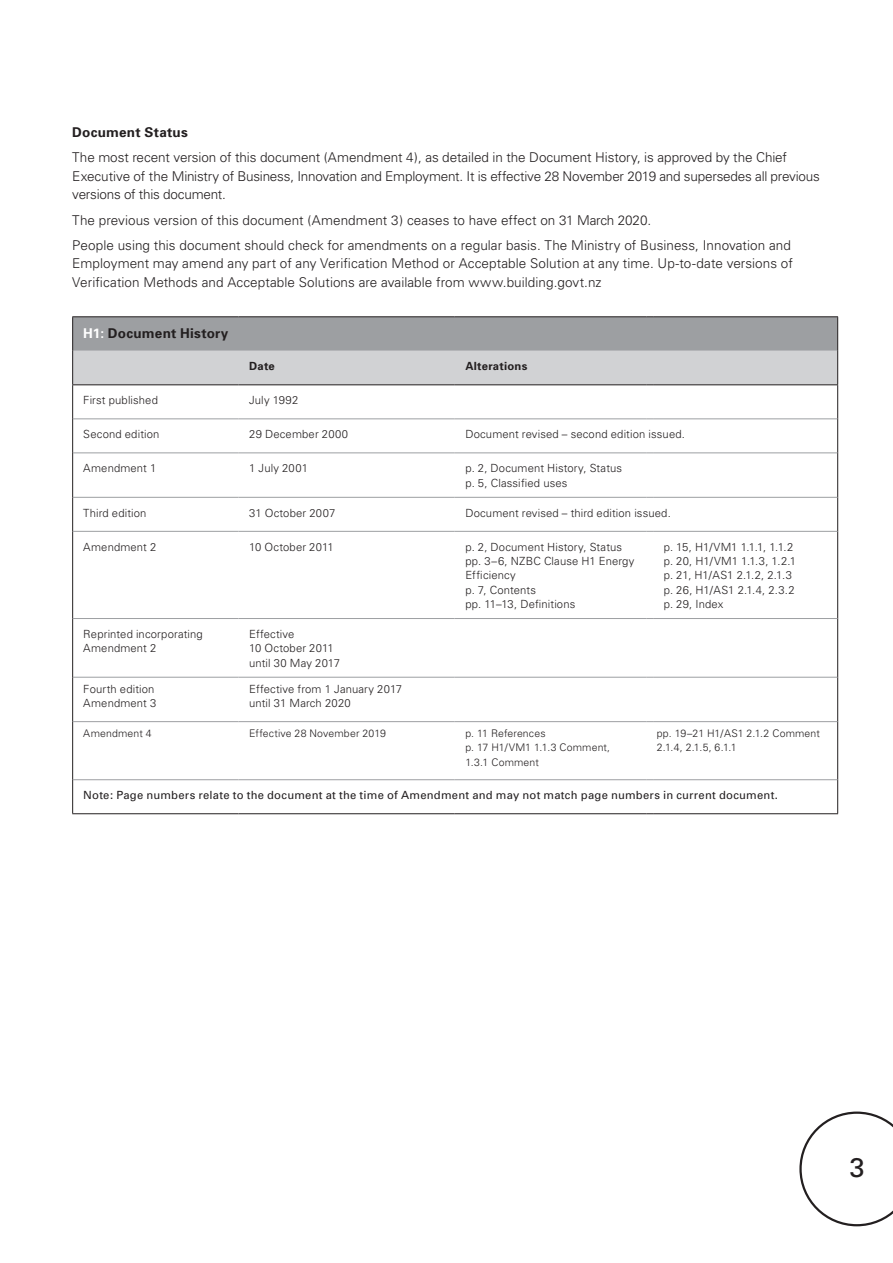
<style>
.page{position:relative;width:893px;height:1263px;background:#fff}
.page>*{position:absolute;margin:0;border:0;box-sizing:border-box;transform-origin:0 0}
.PAGE_NUMBERS{font:27px "Univers";color:#231f20}
.Status_body{font:300 13.5px/18.8px "Univers";color:#231f20}
.Status_table_bold_HE{font:700 13.5px "Univers";letter-spacing:.02em;color:#231f20}
.Status_heading{font:700 13.5px "Univers";letter-spacing:.02em;color:#231f20}
.Status_table_BODY{font:300 11.25px/14.2px "Univers";letter-spacing:.01em;color:#231f20}
.Status_NOTE{font:11.25px "Univers";letter-spacing:.02em;color:#231f20}
.Status_Date___Altera{font:700 11.25px "Univers";letter-spacing:.02em;color:#231f20}
.Status_table_BODY-2{font:300 10.5px/14.2px "Univers";letter-spacing:.015em;color:#231f20}
.s1{color:#fff}
</style>
<div class="page">
<svg style="left:799px;top:1111px;width:94px;height:115px"></svg>
<hr style="left:72px;top:316px;width:166px;height:1px;background:#231f20">
<hr style="left:72px;top:384px;width:166px;height:1px;background:#231f20">
<svg style="left:73px;top:316px;width:765px;height:69px;background:#b4b5b7"></svg>
<hr style="left:653px;top:384px;width:185px;height:1px;background:#231f20">
<hr style="left:72px;top:317px;width:1px;height:34px;background:#231f20">
<hr style="left:72px;top:351px;width:1px;height:33px;background:#231f20">
<hr style="left:72px;top:385px;width:1px;height:34px;background:#231f20">
<hr style="left:72px;top:419px;width:1px;height:34px;background:#231f20">
<hr style="left:72px;top:453px;width:1px;height:44px;background:#231f20">
<hr style="left:72px;top:497px;width:1px;height:34px;background:#231f20">
<hr style="left:72px;top:531px;width:1px;height:87px;background:#231f20">
<hr style="left:72px;top:618px;width:1px;height:59px;background:#231f20">
<hr style="left:72px;top:677px;width:1px;height:45px;background:#231f20">
<hr style="left:72px;top:722px;width:1px;height:58px;background:#231f20">
<hr style="left:837px;top:317px;width:1px;height:34px;background:#231f20">
<hr style="left:837px;top:351px;width:1px;height:33px;background:#231f20">
<hr style="left:837px;top:385px;width:1px;height:34px;background:#231f20">
<hr style="left:837px;top:419px;width:1px;height:34px;background:#231f20">
<hr style="left:837px;top:453px;width:1px;height:44px;background:#231f20">
<hr style="left:837px;top:497px;width:1px;height:34px;background:#231f20">
<hr style="left:837px;top:531px;width:1px;height:87px;background:#231f20">
<hr style="left:837px;top:618px;width:1px;height:59px;background:#231f20">
<hr style="left:837px;top:677px;width:1px;height:45px;background:#231f20">
<hr style="left:837px;top:722px;width:1px;height:58px;background:#231f20">
<hr style="left:72px;top:780px;width:1px;height:33px;background:#231f20">
<hr style="left:837px;top:780px;width:1px;height:33px;background:#231f20">
<hr style="left:72px;top:813px;width:166px;height:1px;background:#231f20">
<hr style="left:238px;top:813px;width:217px;height:1px;background:#231f20">
<hr style="left:455px;top:813px;width:191px;height:1px;background:#231f20">
<hr style="left:653px;top:813px;width:185px;height:1px;background:#231f20">
<hr style="left:73px;top:418px;width:165px;height:1px;background:#9d9fa2">
<hr style="left:238px;top:418px;width:217px;height:1px;background:#9d9fa2">
<hr style="left:455px;top:418px;width:191px;height:1px;background:#9d9fa2">
<hr style="left:653px;top:418px;width:184px;height:1px;background:#9d9fa2">
<hr style="left:73px;top:452px;width:165px;height:1px;background:#9d9fa2">
<hr style="left:238px;top:452px;width:217px;height:1px;background:#9d9fa2">
<hr style="left:455px;top:452px;width:191px;height:1px;background:#9d9fa2">
<hr style="left:653px;top:452px;width:184px;height:1px;background:#9d9fa2">
<hr style="left:73px;top:497px;width:165px;height:1px;background:#9d9fa2">
<hr style="left:238px;top:497px;width:217px;height:1px;background:#9d9fa2">
<hr style="left:455px;top:497px;width:191px;height:1px;background:#9d9fa2">
<hr style="left:653px;top:497px;width:184px;height:1px;background:#9d9fa2">
<hr style="left:73px;top:531px;width:165px;height:1px;background:#9d9fa2">
<hr style="left:238px;top:531px;width:217px;height:1px;background:#9d9fa2">
<hr style="left:455px;top:531px;width:191px;height:1px;background:#9d9fa2">
<hr style="left:653px;top:531px;width:184px;height:1px;background:#9d9fa2">
<hr style="left:73px;top:618px;width:165px;height:1px;background:#9d9fa2">
<hr style="left:238px;top:618px;width:217px;height:1px;background:#9d9fa2">
<hr style="left:455px;top:618px;width:191px;height:1px;background:#9d9fa2">
<hr style="left:653px;top:618px;width:184px;height:1px;background:#9d9fa2">
<hr style="left:73px;top:677px;width:165px;height:1px;background:#9d9fa2">
<hr style="left:238px;top:677px;width:217px;height:1px;background:#9d9fa2">
<hr style="left:455px;top:677px;width:191px;height:1px;background:#9d9fa2">
<hr style="left:653px;top:677px;width:184px;height:1px;background:#9d9fa2">
<hr style="left:73px;top:721px;width:165px;height:1px;background:#9d9fa2">
<hr style="left:238px;top:721px;width:217px;height:1px;background:#9d9fa2">
<hr style="left:455px;top:721px;width:191px;height:1px;background:#9d9fa2">
<hr style="left:653px;top:721px;width:184px;height:1px;background:#9d9fa2">
<hr style="left:73px;top:779px;width:165px;height:1px;background:#9d9fa2">
<hr style="left:238px;top:779px;width:217px;height:1px;background:#9d9fa2">
<hr style="left:455px;top:779px;width:191px;height:1px;background:#9d9fa2">
<hr style="left:653px;top:779px;width:184px;height:1px;background:#9d9fa2">
<p class="Status_heading" style="left:72px;top:124px;width:117px">Document Status</p>
<p class="Status_body" style="left:72px;top:148px;width:749px">The most recent version of this document (Amendment 4), as detailed in the Document History, is approved by the Chief<br>Executive of the Ministry of Business, Innovation and Employment. It is effective 28 November 2019 and supersedes all previous versions of this document.</p>
<p class="Status_body" style="left:72px;top:210px;width:580px">The previous version of this document (Amendment 3) ceases to have effect on 31 March 2020.</p>
<p class="Status_body" style="left:72px;top:235px;width:722px">People using this document should check for amendments on a regular basis. The Ministry of Business, Innovation and<br>Employment may amend any part of any Verification Method or Acceptable Solution at any time. Up-to-date versions of<br>Verification Methods and Acceptable Solutions are available from www.building.govt.nz</p>
<p class="Status_table_bold_HE" style="left:83px;top:325px;width:147px"><span class="s1">H1:</span> Document History</p>
<p class="Status_Date___Altera" style="left:249px;top:360px;width:27px">Date</p>
<p class="Status_Date___Altera" style="left:465px;top:360px;width:64px">Alterations</p>
<p class="Status_table_BODY" style="left:83px;top:393px;width:76px">First published</p>
<p class="Status_table_BODY" style="left:249px;top:393px;width:51px">July 1992</p>
<p class="Status_table_BODY" style="left:83px;top:427px;width:78px">Second edition</p>
<p class="Status_table_BODY" style="left:249px;top:427px;width:101px">29 December 2000</p>
<p class="Status_table_BODY" style="left:465px;top:427px;width:221px">Document revised – second edition issued.</p>
<p class="Status_table_BODY" style="left:83px;top:461px;width:75px">Amendment 1</p>
<p class="Status_table_BODY" style="left:249px;top:461px;width:60px">1 July 2001</p>
<p class="Status_table_BODY" style="left:465px;top:461px;width:158px">p. 2, Document History, Status</p>
<p class="Status_table_BODY" style="left:465px;top:476px;width:104px">p. 5, Classified uses</p>
<p class="Status_table_BODY" style="left:83px;top:506px;width:65px">Third edition</p>
<p class="Status_table_BODY" style="left:249px;top:506px;width:88px">31 October 2007</p>
<p class="Status_table_BODY" style="left:465px;top:506px;width:207px">Document revised – third edition issued.</p>
<p class="Status_table_BODY" style="left:83px;top:540px;width:75px">Amendment 2</p>
<p class="Status_table_BODY" style="left:249px;top:540px;width:86px">10 October 2011</p>
<p class="Status_table_BODY" style="left:465px;top:540px;width:158px">p. 2, Document History, Status</p>
<p class="Status_table_BODY" style="left:465px;top:554px;width:171px">pp. 3–6, NZBC Clause H1 Energy<br>Efficiency</p>
<p class="Status_table_BODY" style="left:465px;top:582px;width:111px">p. 7, Contents<br>pp. 11–13, Definitions</p>
<p class="Status_table_BODY" style="left:664px;top:540px;width:131px">p. 15, H1/VM1 1.1.1, 1.1.2</p>
<p class="Status_table_BODY" style="left:664px;top:554px;width:134px">p. 20, H1/VM1 1.1.3, 1.2.1</p>
<p class="Status_table_BODY" style="left:664px;top:568px;width:130px">p. 21, H1/AS1 2.1.2, 2.1.3</p>
<p class="Status_table_BODY" style="left:664px;top:582px;width:132px">p. 26, H1/AS1 2.1.4, 2.3.2</p>
<p class="Status_table_BODY" style="left:664px;top:597px;width:61px">p. 29, Index</p>
<p class="Status_table_BODY" style="left:83px;top:627px;width:121px">Reprinted incorporating<br>Amendment 2</p>
<p class="Status_table_BODY" style="left:249px;top:627px;width:92px">Effective<br>10 October 2011 until 30 May 2017</p>
<p class="Status_table_BODY" style="left:83px;top:682px;width:73px">Fourth edition</p>
<p class="Status_table_BODY" style="left:83px;top:696px;width:75px">Amendment 3</p>
<p class="Status_table_BODY" style="left:249px;top:682px;width:154px">Effective from 1 January 2017 until 31 March 2020</p>
<p class="Status_table_BODY-2" style="left:83px;top:726px;width:70px">Amendment 4</p>
<p class="Status_table_BODY-2" style="left:249px;top:726px;width:138px">Effective 28 November 2019</p>
<p class="Status_table_BODY-2" style="left:465px;top:726px;width:146px">p. 11 References<br>p. 17 H1/VM1 1.1.3 Comment,<br>1.3.1 Comment</p>
<p class="Status_table_BODY-2" style="left:657px;top:726px;width:165px">pp. 19–21 H1/AS1 2.1.2 Comment<br>2.1.4, 2.1.5, 6.1.1</p>
<p class="Status_NOTE" style="left:83px;top:788px;width:696px">Note: Page numbers relate to the document at the time of Amendment and may not match page numbers in current document.</p>
<p class="PAGE_NUMBERS" style="left:849px;top:1152px;width:17px">3</p>
</div>
